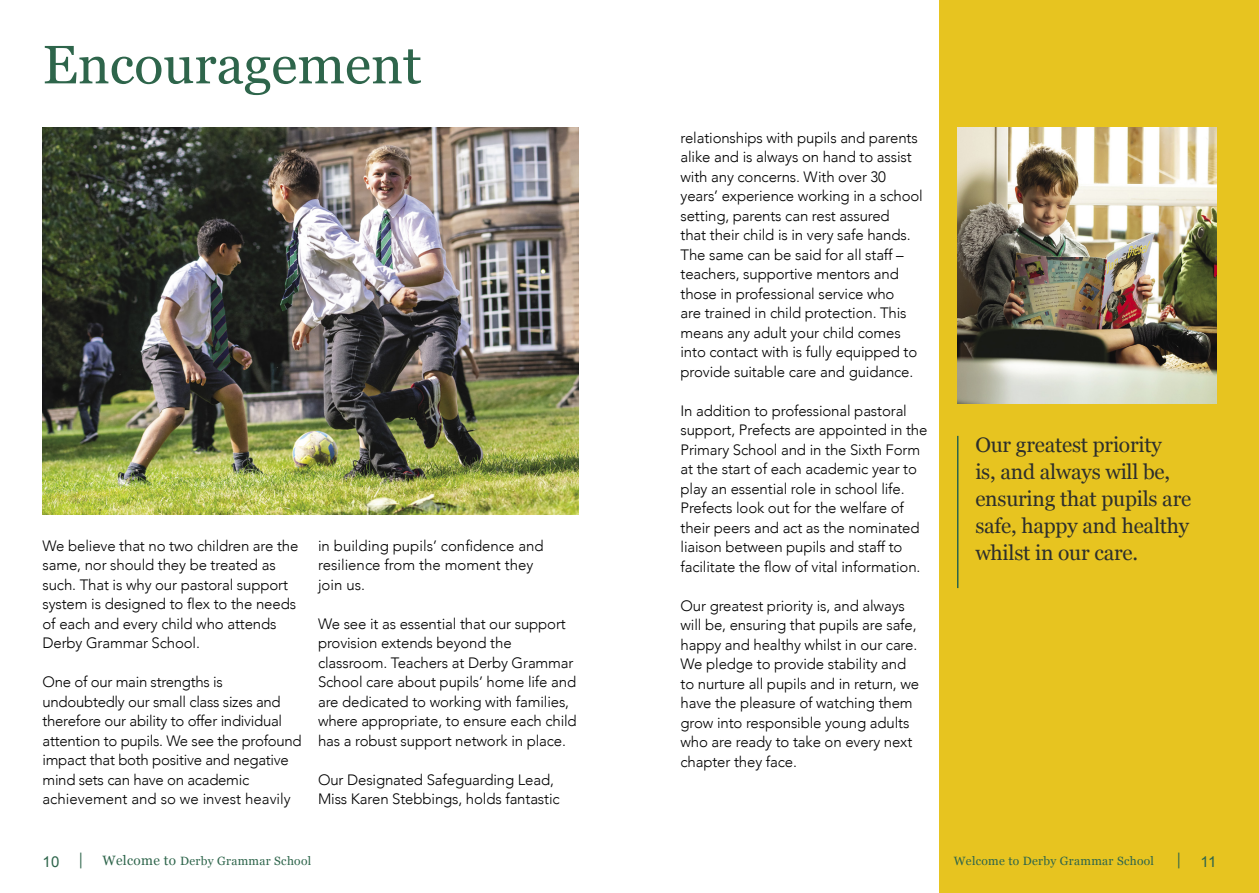
<style>
.page{position:relative;width:1259px;height:893px;background:#fff}
.page>*{position:absolute;margin:0;border:0;box-sizing:border-box;transform-origin:0 0}
.t1{font:54px "Georgia";color:#2e654b}
.t2{font:21px/27px "Georgia";letter-spacing:-.01em;color:#2d2f2c}
.t3{font:300 15px/19.5px "Avenir";letter-spacing:-.01em;color:#000}
.t4{font:15px "Arial";color:#2e654b}
.t5{font:12px "Georgia";letter-spacing:.025em;color:#2e654b}
.s1{font-family:"Georgia";font-size:16.5px}
.s2{font-size:13.5px}
</style>
<div class="page">
<div style="left:940px;top:0;width:319px;height:893px;background:#e7c420"></div>
<img style="left:43px;top:128px;width:536px;height:386px">
<img style="left:957px;top:128px;width:259px;height:276px">
<hr style="left:957px;top:436px;width:1px;height:152px;background:#2e654b">
<h1 class="t1" style="left:43px;top:25px;width:380px">Encouragement</h1>
<p class="t3" style="left:43px;top:536px;width:257px">We believe that no two children are the same, nor should they be treated as such. That is why our pastoral support system is designed to flex to the needs of each and every child who attends Derby Grammar School.</p>
<p class="t3" style="left:43px;top:672px;width:261px">One of our main strengths is undoubtedly our small class sizes and therefore our ability to offer individual attention to pupils. We see the profound impact that both positive and negative mind sets can have on academic achievement and so we invest heavily</p>
<p class="t3" style="left:318px;top:536px;width:227px">in building pupils’ confidence and resilience from the moment they join us.</p>
<p class="t3" style="left:318px;top:614px;width:260px">We see it as essential that our support provision extends beyond the classroom. Teachers at Derby Grammar School care about pupils’ home life and are dedicated to working with families, where appropriate, to ensure each child has a robust support network in place.</p>
<p class="t3" style="left:318px;top:770px;width:243px">Our Designated Safeguarding Lead,<br>Miss Karen Stebbings, holds fantastic</p>
<p class="t3" style="left:680px;top:128px;width:244px">relationships with pupils and parents alike and is always on hand to assist with any concerns. With over 30 years’ experience working in a school setting, parents can rest assured<br>that their child is in very safe hands.<br>The same can be said for all staff – teachers, supportive mentors and those in professional service who<br>are trained in child protection. This means any adult your child comes into contact with is fully equipped to provide suitable care and guidance.</p>
<p class="t3" style="left:680px;top:401px;width:248px">In addition to professional pastoral support, Prefects are appointed in the Primary School and in the Sixth Form at the start of each academic year to play an essential role in school life.<br>Prefects look out for the welfare of their peers and act as the nominated liaison between pupils and staff to facilitate the flow of vital information.</p>
<p class="t3" style="left:680px;top:596px;width:240px">Our greatest priority is, and always will be, ensuring that pupils are safe, happy and healthy whilst in our care.<br>We pledge to provide stability and to nurture all pupils and in return, we have the pleasure of watching them grow into responsible young adults who are ready to take on every next chapter they face.</p>
<h2 class="t2" style="left:975px;top:430px;width:217px">Our greatest priority<br>is, and always will be, ensuring that pupils are safe, happy and healthy whilst in our care.</h2>
<p class="t4" style="left:43px;top:852px;width:43px">10 <span class="s1">|</span></p>
<p class="t5" style="left:102px;top:852px;width:210px"><span class="s2">Welcome to</span> Derby Grammar School</p>
<p class="t5" style="left:954px;top:852px;width:202px">Welcome to Derby Grammar School</p>
<p class="t4" style="left:1176px;top:852px;width:42px"><span class="s1">|</span> 11</p>
</div>
